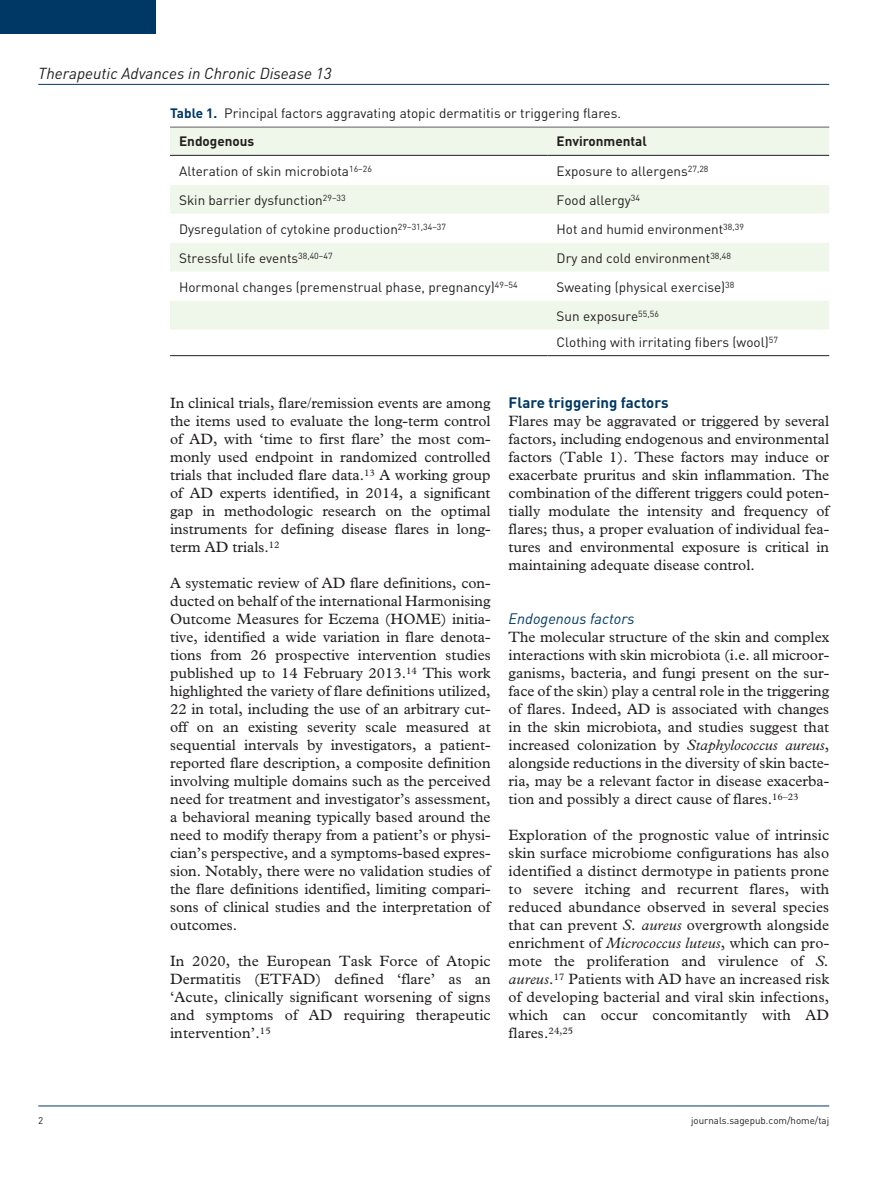
<style>
.page{position:relative;width:893px;height:1191px;background:#fff}
.page>*{position:absolute;margin:0;border:0;box-sizing:border-box;transform-origin:0 0}
.t1{font:italic 15.75px "DIN";color:#231f20}
.t2{font:15px/18px "Plantin Std";color:#231f20;text-align:justify}
.t3{font:700 15px "DIN";color:#003865}
.t4{font:italic 15px "DIN";color:#003865}
.t5{font:13.5px/28.5px "DIN";color:#231f20}
.t6{font:700 13.5px "DIN";color:#231f20}
.t7{font:9.75px "DIN";color:#231f20}
.s1{font-weight:700;color:#003865}
.s2{font-weight:700}
.s3{font-style:italic}
</style>
<div class="page">
<hr style="left:38px;top:84px;width:791px;height:1px;background:#003865">
<hr style="left:38px;top:1105px;width:791px;height:1px;background:#003865">
<div style="left:0;top:0;width:155px;height:34px;background:#003865"></div>
<hr style="left:170px;top:127px;width:659px;height:1px;background:#231f20">
<div style="left:170px;top:128px;width:659px;height:27px;background:#eff7ea"></div>
<svg style="left:170px;top:185px;width:659px;height:145px;fill:#eff7ea"></svg>
<hr style="left:170px;top:155px;width:378px;height:1px;background:#231f20">
<hr style="left:548px;top:155px;width:281px;height:1px;background:#231f20">
<hr style="left:170px;top:355px;width:378px;height:1px;background:#231f20">
<hr style="left:548px;top:355px;width:281px;height:1px;background:#231f20">
<p class="t1" style="left:38px;top:63px;width:295px">Therapeutic Advances in Chronic Disease 13</p>
<p class="t5" style="left:179px;top:98px;width:444px;text-indent:-9px"><span class="s1">Table 1.</span> Principal factors aggravating atopic dermatitis or triggering flares.<br><span class="s2">Endogenous</span></p>
<p class="t6" style="left:557px;top:133px;width:92px">Environmental</p>
<p class="t5" style="left:179px;top:156px;width:194px">Alteration of skin microbiota<sup>16–26</sup></p>
<p class="t5" style="left:557px;top:156px;width:153px">Exposure to allergens<sup>27,28</sup></p>
<p class="t5" style="left:179px;top:185px;width:168px">Skin barrier dysfunction<sup>29–33</sup></p>
<p class="t5" style="left:557px;top:185px;width:85px">Food allergy<sup>34</sup></p>
<p class="t5" style="left:179px;top:214px;width:268px">Dysregulation of cytokine production<sup>29–31,34–37</sup></p>
<p class="t5" style="left:557px;top:214px;width:189px">Hot and humid environment<sup>38,39</sup></p>
<p class="t5" style="left:179px;top:243px;width:155px">Stressful life events<sup>38,40–47</sup></p>
<p class="t5" style="left:557px;top:243px;width:176px">Dry and cold environment<sup>38,48</sup></p>
<p class="t5" style="left:179px;top:272px;width:340px">Hormonal changes (premenstrual phase, pregnancy)<sup>49–54</sup></p>
<p class="t5" style="left:557px;top:272px;width:179px;line-height:29px">Sweating (physical exercise)<sup>38<br></sup>Sun exposure<sup>55,56</sup></p>
<p class="t5" style="left:557px;top:327px;width:223px">Clothing with irritating fibers (wool)<sup>57</sup></p>
<p class="t2" style="left:170px;top:394px;width:322px">In clinical trials, flare/remission events are among the items used to evaluate the long-term control of AD, with ‘time to first flare’ the most com&shy;monly used endpoint in randomized controlled trials that included flare data.<sup>13</sup> A working group of AD experts identified, in 2014, a significant gap in methodologic research on the optimal instruments for defining disease flares in long&shy;term AD trials.<sup>12</sup></p>
<p class="t2" style="left:170px;top:574px;width:322px">A systematic review of AD flare definitions, con&shy;ducted on behalf of the international Harmonising Outcome Measures for Eczema (HOME) initia&shy;tive, identified a wide variation in flare denota&shy;tions from 26 prospective intervention studies published up to 14 February 2013.<sup>14</sup> This work highlighted the variety of flare definitions utilized, 22 in total, including the use of an arbitrary cut&shy;off on an existing severity scale measured at sequential intervals by investigators, a patient&shy;reported flare description, a composite definition involving multiple domains such as the perceived need for treatment and investigator’s assessment, a behavioral meaning typically based around the need to modify therapy from a patient’s or physi&shy;cian’s perspective, and a symptoms-based expres&shy;sion. Notably, there were no validation studies of the flare definitions identified, limiting compari&shy;sons of clinical studies and the interpretation of outcomes.</p>
<p class="t2" style="left:170px;top:952px;width:322px">In 2020, the European Task Force of Atopic Dermatitis (ETFAD) defined ‘flare’ as an ‘Acute, clinically significant worsening of signs and symptoms of AD requiring therapeutic intervention’.<sup>15</sup></p>
<p class="t3" style="left:509px;top:393px;width:161px">Flare triggering factors</p>
<p class="t2" style="left:509px;top:412px;width:322px">Flares may be aggravated or triggered by several factors, including endogenous and environmental factors (Table 1). These factors may induce or exacerbate pruritus and skin inflammation. The combination of the different triggers could poten&shy;tially modulate the intensity and frequency of flares; thus, a proper evaluation of individual fea&shy;tures and environmental exposure is critical in maintaining adequate disease control.</p>
<p class="t4" style="left:509px;top:609px;width:127px">Endogenous factors</p>
<p class="t2" style="left:509px;top:628px;width:322px">The molecular structure of the skin and complex interactions with skin microbiota (i.e. all microor&shy;ganisms, bacteria, and fungi present on the sur&shy;face of the skin) play a central role in the triggering of flares. Indeed, AD is associated with changes in the skin microbiota, and studies suggest that increased colonization by <span class="s3">Staphylococcus aureus</span>, alongside reductions in the diversity of skin bacte&shy;ria, may be a relevant factor in disease exacerba&shy;tion and possibly a direct cause of flares.<sup>16–23</sup></p>
<p class="t2" style="left:509px;top:826px;width:322px">Exploration of the prognostic value of intrinsic skin surface microbiome configurations has also identified a distinct dermotype in patients prone to severe itching and recurrent flares, with reduced abundance observed in several species that can prevent <span class="s3">S. aureus</span> overgrowth alongside enrichment of <span class="s3">Micrococcus luteus</span>, which can pro&shy;mote the proliferation and virulence of <span class="s3">S. aureus</span>.<sup>17</sup> Patients with AD have an increased risk of developing bacterial and viral skin infections, which can occur concomitantly with AD flares.<sup>24,25</sup></p>
<p class="t7" style="left:38px;top:1114px;width:7px">2</p>
<p class="t7" style="left:691px;top:1114px;width:140px">journals.sagepub.com/home/taj</p>
</div>
